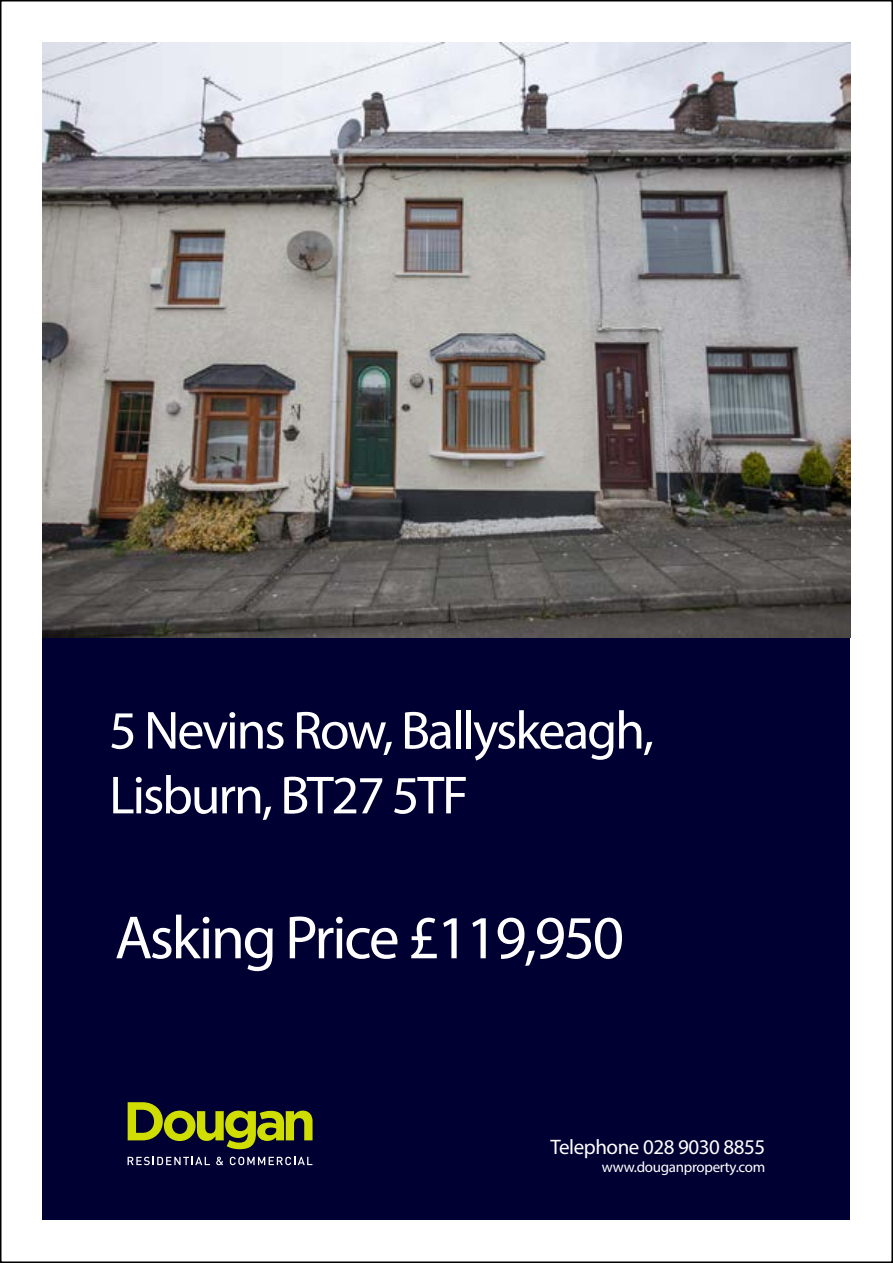
<style>
.page{position:relative;width:893px;height:1263px;background:#fff}
.page>*{position:absolute;margin:0;border:0;box-sizing:border-box;transform-origin:0 0}
.t1{font:61.5px "Myriad Pro";letter-spacing:-.04em;color:#fff}
.t2{font:54px/64.8px "Myriad Pro";letter-spacing:-.04em;color:#fff}
.t3{font:21px "Myriad Pro";letter-spacing:-.02em;color:#fff}
.t4{font:15px "Myriad Pro";letter-spacing:-.02em;color:#fff}
</style>
<div class="page">
<div style="left:43px;top:43px;width:807px;height:1177px;background:#003"></div>
<svg style="left:128px;top:1157px;width:82px;height:8px"></svg>
<svg style="left:216px;top:1157px;width:7px;height:8px"></svg>
<svg style="left:230px;top:1157px;width:82px;height:8px"></svg>
<svg style="left:128px;top:1102px;width:185px;height:47px"></svg>
<img style="left:43px;top:43px;width:807px;height:595px">
<p class="t2" style="left:109px;top:697px;width:546px">5 Nevins Row, Ballyskeagh,<br>Lisburn, BT27 5TF</p>
<p class="t1" style="left:115px;top:900px;width:511px">Asking Price £119,950</p>
<p class="t3" style="left:550px;top:1133px;width:216px">Telephone 028 9030 8855</p>
<p class="t4" style="left:602px;top:1157px;width:165px">www.douganproperty.com</p>
</div>
